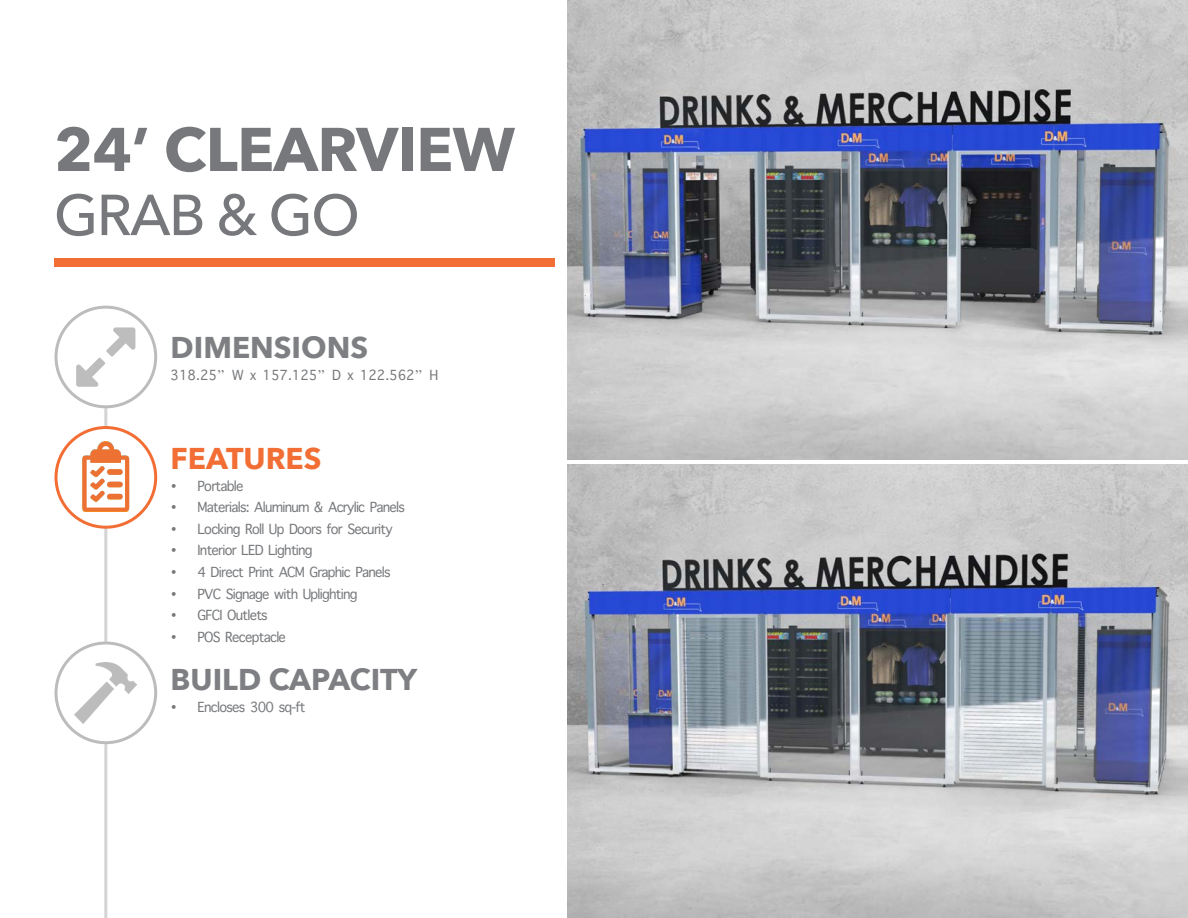
<style>
.page{position:relative;width:1188px;height:918px;background:#fff}
.page>*{position:absolute;margin:0;border:0;box-sizing:border-box;transform-origin:0 0}
.t1{font:700 60.9px "Avenir Next";letter-spacing:-.01em;color:#76787b}
.t2{font:500 57.15px "Avenir Next";letter-spacing:-.03em;color:#76787b}
.t3{font:700 30px "Avenir Next";color:#7d7f82}
.t4{font:700 30px "Avenir Next";color:#f26e34}
.t5{font:18.9px "Apple Symbols";color:#76787b;scale:.95 1}
</style>
<div class="page">
<div style="left:54px;top:258px;width:501px;height:8px;background:#f26e34"></div>
<div style="left:55px;top:642px;width:102px;height:102px;border:3px solid #231f20;border-radius:50%"></div>
<div style="left:55px;top:426px;width:102px;height:103px;border:3px solid #f26e34;border-radius:50%"></div>
<hr style="left:104px;top:408px;width:3px;height:18px;background:#231f20">
<hr style="left:104px;top:529px;width:3px;height:113px;background:#231f20">
<hr style="left:104px;top:744px;width:3px;height:174px;background:#231f20">
<svg style="left:76px;top:327px;width:59px;height:60px"></svg>
<img style="left:129px;top:458px;width:1px;height:52px">
<img style="left:75px;top:662px;width:61px;height:61px">
<div style="left:55px;top:306px;width:102px;height:102px;border:3px solid #231f20;border-radius:50%"></div>
<img style="left:567px;top:0;width:621px;height:459px">
<img style="left:567px;top:464px;width:621px;height:454px">
<svg style="left:82px;top:442px;width:47px;height:69px"></svg>
<p class="t1" style="left:54px;top:97px;width:463px">24’ CLEARVIEW</p>
<p class="t2" style="left:54px;top:167px;width:307px">GRAB &amp; GO</p>
<p class="t3" style="left:171px;top:322px;width:199px">DIMENSIONS</p>
<p class="t4" style="left:171px;top:433px;width:152px">FEATURES</p>
<p class="t5" style="left:171px;top:472px;width:71px">• □▼●</p>
<p class="t5" style="left:171px;top:494px;width:137px">• ▼ ●▲ ●◆■◆</p>
<p class="t5" style="left:354px;top:494px;width:56px">● ■●▲</p>
<p class="t5" style="left:171px;top:516px;width:100px">• □■ □●●</p>
<p class="t5" style="left:297px;top:516px;width:45px">□□▲ □</p>
<p class="t5" style="left:171px;top:537px;width:67px">• ■▼□</p>
<p class="t5" style="left:238px;top:559px;width:39px">▼ ■▼</p>
<p class="t5" style="left:369px;top:559px;width:25px">■ ●▲</p>
<p class="t5" style="left:171px;top:580px;width:9px">•</p>
<p class="t5" style="left:317px;top:580px;width:36px">● ▼■</p>
<p class="t5" style="left:171px;top:602px;width:9px">•</p>
<p class="t5" style="left:236px;top:602px;width:35px">◆▼● ▼▲</p>
<p class="t5" style="left:171px;top:624px;width:9px">•</p>
<p class="t3" style="left:171px;top:653px;width:248px">BUILD CAPACITY</p>
<p class="t5" style="left:171px;top:693px;width:144px">• ■●□▲▲✓ ▲❑▼</p>
</div>
